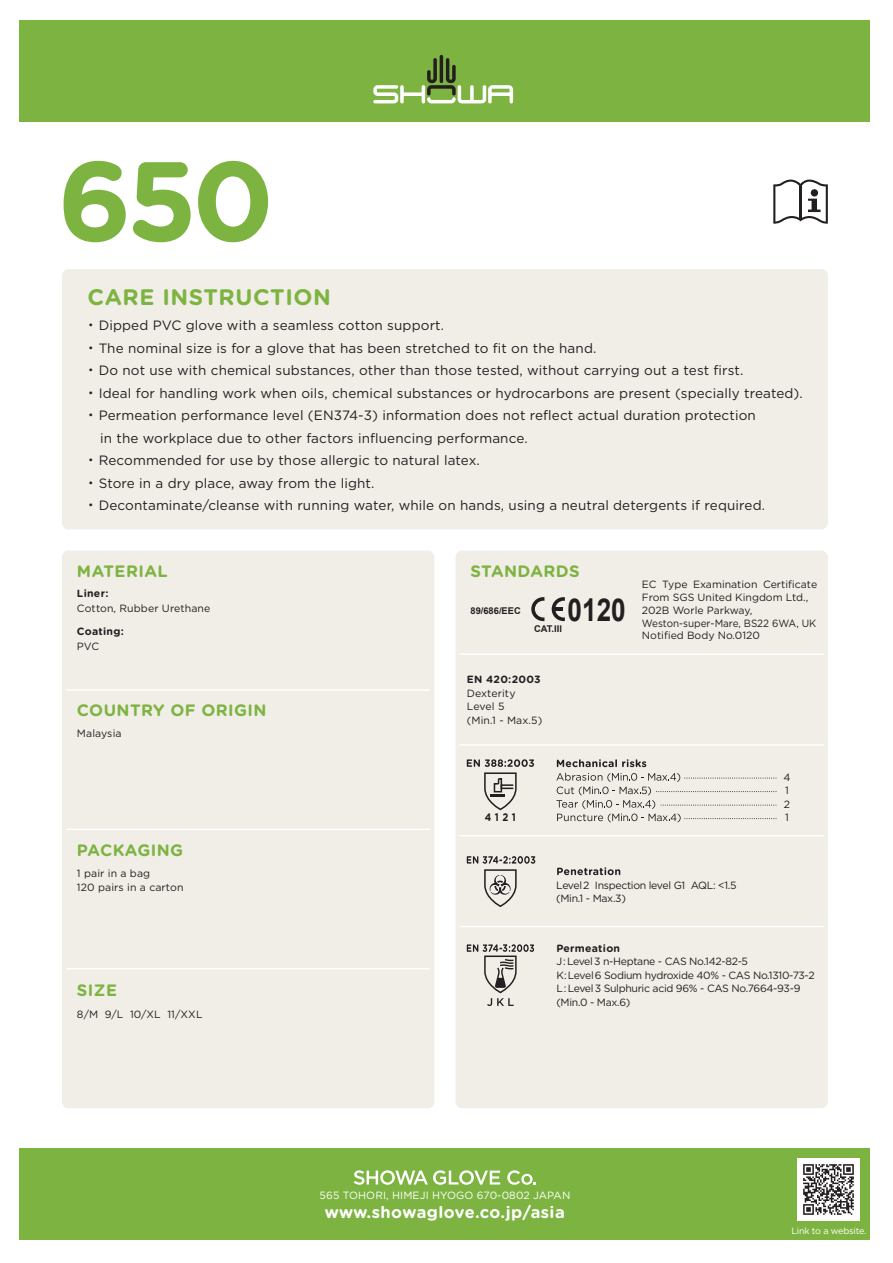
<style>
.page{position:relative;width:893px;height:1263px;background:#fff}
.page>*{position:absolute;margin:0;border:0;box-sizing:border-box;transform-origin:0 0}
.t1{font:700 112.5px "Gotham Rounded";color:#7db441}
.t2{font:700 31.5px "Arial";color:#231f20;scale:.83 1}
.t3{font:700 22.5px "Gotham Rounded";letter-spacing:.025em;color:#7db441}
.t4{font:700 16.5px "Gotham Rounded";letter-spacing:.025em;color:#7db441}
.t5{font:700 16.5px "Gotham Rounded";letter-spacing:.025em;color:#fff}
.t6{font:13.5px "Gotham";letter-spacing:.01em;color:#231f20}
.t7{font:700 10.95px "Gotham";color:#231f20;scale:.88 1}
.t8{font:10.5px/13.5px "Gotham";letter-spacing:-.005em;color:#231f20}
.t9{font:10.5px/13.5px "Gotham";letter-spacing:-.03em;color:#231f20}
.t10{font:700 10.5px "Gotham Rounded";letter-spacing:.025em;color:#231f20}
.t11{font:10.5px "Gotham";letter-spacing:.01em;color:#fff}
.t12{font:700 9.3px "Arial";color:#231f20}
.t13{font:9px "Gotham";letter-spacing:-.02em;color:#fff}
.s1{font-family:"Koz Go Pr 6 N Regular 90 msp RKSJ H"}
</style>
<div class="page">
<div style="left:62px;top:551px;width:372px;height:557px;background:#f1ede7;border-radius:6px"></div>
<div style="left:455px;top:551px;width:372px;height:557px;background:#f1ede7;border-radius:6px"></div>
<div style="left:62px;top:269px;width:765px;height:260px;background:#f1ede7;border-radius:6px"></div>
<svg style="left:773px;top:180px;width:54px;height:44px"></svg>
<div style="left:20px;top:20px;width:850px;height:102px;background:#7db441"></div>
<hr style="left:66px;top:689px;width:364px;height:2px;background:#fff">
<hr style="left:460px;top:653px;width:363px;height:2px;background:#fff">
<hr style="left:460px;top:744px;width:363px;height:2px;background:#fff">
<hr style="left:460px;top:835px;width:363px;height:2px;background:#fff">
<hr style="left:460px;top:926px;width:363px;height:1px;background:#fff">
<hr style="left:66px;top:829px;width:364px;height:1px;background:#fff">
<hr style="left:66px;top:968px;width:364px;height:2px;background:#fff">
<svg style="left:373px;top:58px;width:140px;height:45px"></svg>
<div style="left:20px;top:1149px;width:850px;height:91px;background:#7db441"></div>
<img style="left:797px;top:1159px;width:62px;height:62px">
<svg style="left:354px;top:1170px;width:146px;height:15px"></svg>
<svg style="left:507px;top:1170px;width:29px;height:15px"></svg>
<svg style="left:531px;top:597px;width:13px;height:24px"></svg>
<svg style="left:551px;top:597px;width:14px;height:24px"></svg>
<svg style="left:557px;top:759px;width:89px;height:8px"></svg>
<svg style="left:556px;top:773px;width:221px;height:50px"></svg>
<svg style="left:467px;top:759px;width:67px;height:52px"></svg>
<svg style="left:467px;top:856px;width:68px;height:51px"></svg>
<svg style="left:557px;top:867px;width:63px;height:8px"></svg>
<svg style="left:467px;top:944px;width:67px;height:62px"></svg>
<h1 class="t1" style="left:57px;top:150px;width:218px">650</h1>
<h3 class="t3" style="left:88px;top:286px;width:245px">CARE INSTRUCTION</h3>
<p class="t6" style="left:84px;top:320px;width:361px"><span class="s1">・</span> Dipped PVC glove with a seamless cotton support.</p>
<p class="t6" style="left:84px;top:342px;width:513px"><span class="s1">・</span> The nominal size is for a glove that has been stretched to fit on the hand.</p>
<p class="t6" style="left:84px;top:365px;width:660px"><span class="s1">・</span> Do not use with chemical substances, other than those tested, without carrying out a test first.</p>
<p class="t6" style="left:84px;top:387px;width:720px"><span class="s1">・</span> Ideal for handling work when oils, chemical substances or hydrocarbons are present (specially treated).</p>
<p class="t6" style="left:84px;top:410px;width:673px"><span class="s1">・</span> Permeation performance level (EN374-3) information does not reflect actual duration protection</p>
<p class="t6" style="left:100px;top:432px;width:429px">in the workplace due to other factors influencing performance.</p>
<p class="t6" style="left:84px;top:455px;width:397px"><span class="s1">・</span> Recommended for use by those allergic to natural latex.</p>
<p class="t6" style="left:84px;top:477px;width:292px"><span class="s1">・</span> Store in a dry place, away from the light.</p>
<p class="t6" style="left:84px;top:500px;width:682px"><span class="s1">・</span> Decontaminate/cleanse with running water, while on hands, using a neutral detergents if required.</p>
<p class="t4" style="left:77px;top:563px;width:92px">MATERIAL</p>
<p class="t10" style="left:77px;top:589px;width:33px">Liner:</p>
<p class="t8" style="left:77px;top:602px;width:135px">Cotton, Rubber Urethane</p>
<p class="t10" style="left:77px;top:627px;width:48px">Coating:</p>
<p class="t8" style="left:77px;top:640px;width:24px">PVC</p>
<p class="t4" style="left:77px;top:702px;width:191px">COUNTRY OF ORIGIN</p>
<p class="t8" style="left:77px;top:727px;width:46px">Malaysia</p>
<p class="t4" style="left:77px;top:842px;width:108px">PACKAGING</p>
<p class="t8" style="left:77px;top:868px;width:108px">1 pair in a bag<br>120 pairs in a carton</p>
<p class="t4" style="left:77px;top:983px;width:42px">SIZE</p>
<p class="t8" style="left:77px;top:1008px;width:127px">8/M 9/L 10/XL 11/XXL</p>
<p class="t4" style="left:470px;top:563px;width:111px">STANDARDS</p>
<p class="t12" style="left:470px;top:605px;width:52px">89/686/EEC</p>
<h2 class="t2" style="left:567px;top:591px;width:72px">0120</h2>
<p class="t12" style="left:534px;top:624px;width:29px">CAT.III</p>
<p class="t10" style="left:467px;top:675px;width:75px">EN 420:2003</p>
<p class="t8" style="left:467px;top:687px;width:77px">Dexterity<br>Level 5<br>(Min.1 - Max.5)</p>
<p class="t8" style="left:642px;top:579px;width:177px;line-height:12.8px">EC Type Examination Certificate<br>From SGS United Kingdom Ltd.,<br>202B Worle Parkway,<br>Weston-super-Mare, BS22 6WA, UK<br>Notified Body No.0120</p>
<p class="t7" style="left:485px;top:812px;width:37px">4 1 2 1</p>
<p class="t8" style="left:783px;top:771px;width:9px">4<br>1<br>2<br>1</p>
<p class="t9" style="left:556px;top:879px;width:182px">Level2 Inspection level G1 AQL: &lt;1.5 (Min.1 - Max.3)</p>
<p class="t10" style="left:556px;top:943px;width:65px">Permeation</p>
<p class="t9" style="left:556px;top:955px;width:260px">J:Level3 n-Heptane - CAS No.142-82-5<br>K:Level6 Sodium hydroxide 40% - CAS No.1310-73-2<br>L:Level3 Sulphuric acid 96% - CAS No.7664-93-9 (Min.0 - Max.6)</p>
<p class="t11" style="left:319px;top:1191px;width:252px">565 TOHORI, HIMEJI HYOGO 670-0802 JAPAN</p>
<p class="t5" style="left:325px;top:1205px;width:241px">www.showaglove.co.jp/asia</p>
<p class="t13" style="left:791px;top:1227px;width:76px">Link to a website.</p>
</div>
